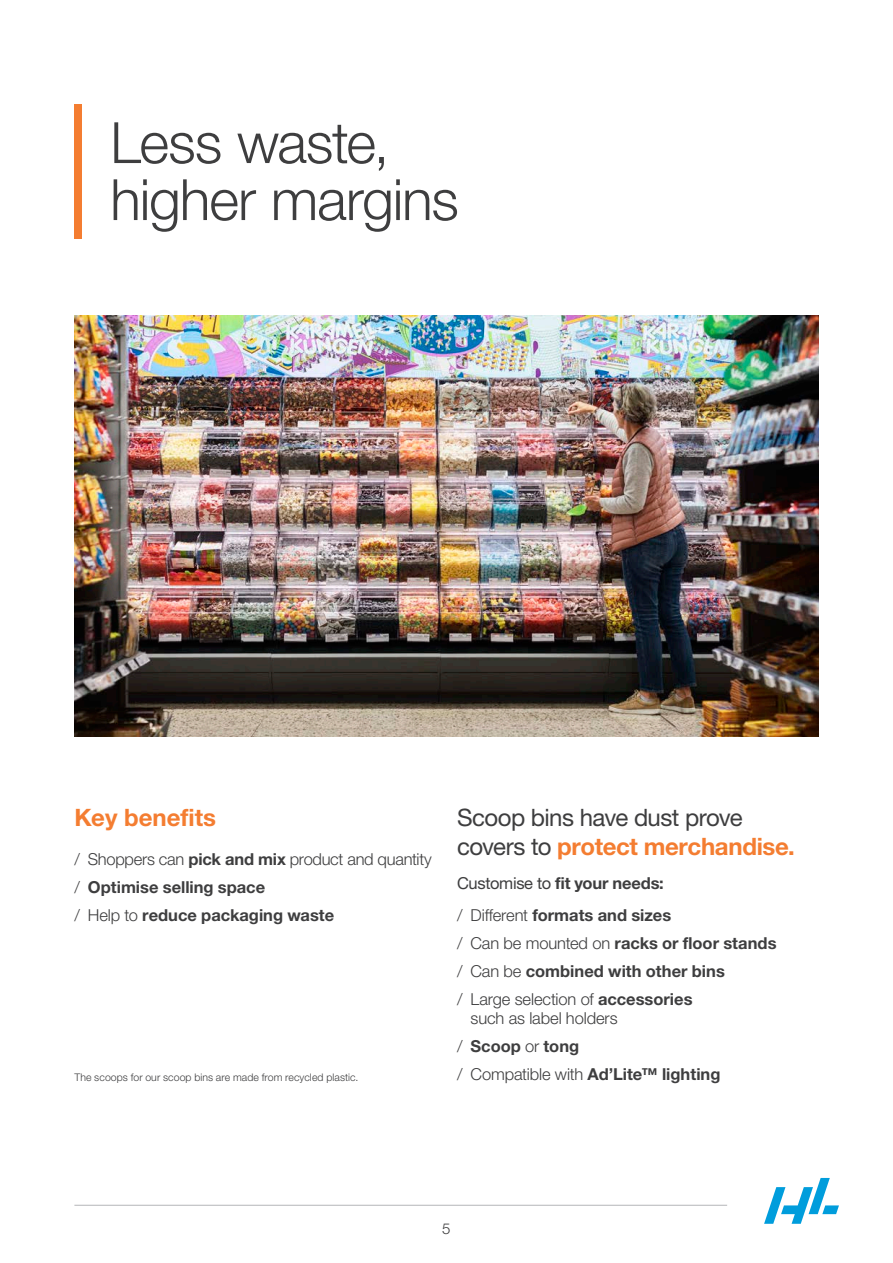
<style>
.page{position:relative;width:893px;height:1263px;background:#fff}
.page>*{position:absolute;margin:0;border:0;box-sizing:border-box;transform-origin:0 0}
.t1{font:300 57px/57px "Helvetica Neue LTW1 G";letter-spacing:-.02em;color:#3e3e3f}
.t2{font:24px/28.8px "Helvetica Neue LTW1 G";letter-spacing:-.025em;color:#3e3e3f}
.t3{font:700 24px "Helvetica Neue LTW1 G";color:#f47d31}
.t4{font:700 16.5px/28px "Helvetica Neue LTW1 G";color:#3e3e3f}
.t5{font:300 16.5px/28px "Helvetica Neue LTW1 G";letter-spacing:-.005em;color:#3e3e3f}
.t6{font:300 15px "Helvetica Neue LTW1 G";color:#3e3e3f}
.t7{font:300 10.5px "Helvetica Neue LTW1 G";letter-spacing:.01em;color:#3e3e3f}
.s1{font-weight:300}
.s2{font-weight:700;color:#f47d31}
.s3{font-weight:400}
.s4{font-weight:700}
</style>
<div class="page">
<hr style="left:74px;top:1205px;width:653px;height:1px;background:#bcbdc0">
<svg style="left:764px;top:1178px;width:75px;height:46px"></svg>
<div style="left:74px;top:104px;width:8px;height:134px;background:#f47d31"></div>
<img style="left:74px;top:316px;width:745px;height:421px">
<h1 class="t1" style="left:110px;top:114px;width:350px">Less waste, higher margins</h1>
<h2 class="t3" style="left:74px;top:803px;width:143px">Key benefits</h2>
<p class="t4" style="left:74px;top:845px;width:359px"><span class="s1">/ Shoppers can</span> pick and mix <span class="s1">product and quantity /</span> Optimise selling space<br><span class="s1">/ Help to</span> reduce packaging waste</p>
<p class="t7" style="left:74px;top:1071px;width:286px">The scoops for our scoop bins are made from recycled plastic.</p>
<h2 class="t2" style="left:457px;top:803px;width:339px">Scoop bins have dust prove covers to <span class="s2">protect merchandise.</span></h2>
<p class="t4" style="left:457px;top:867px;width:216px;line-height:31.3px"><span class="s3">Customise to</span> fit your needs: <span class="s1">/ Different</span> formats and sizes</p>
<p class="t4" style="left:457px;top:928px;width:321px"><span class="s1">/ Can be mounted on</span> racks or floor stands <span class="s1">/ Can be</span> combined with other bins<br><span class="s1">/ Large selection of</span> accessories</p>
<p class="t5" style="left:457px;top:1004px;width:265px;text-indent:13px">such as label holders<br>/ <span class="s4">Scoop</span> or <span class="s4">tong<br></span>/ Compatible with <span class="s4">Ad’Lite™ lighting</span></p>
<p class="t6" style="left:442px;top:1219px;width:10px">5</p>
</div>
